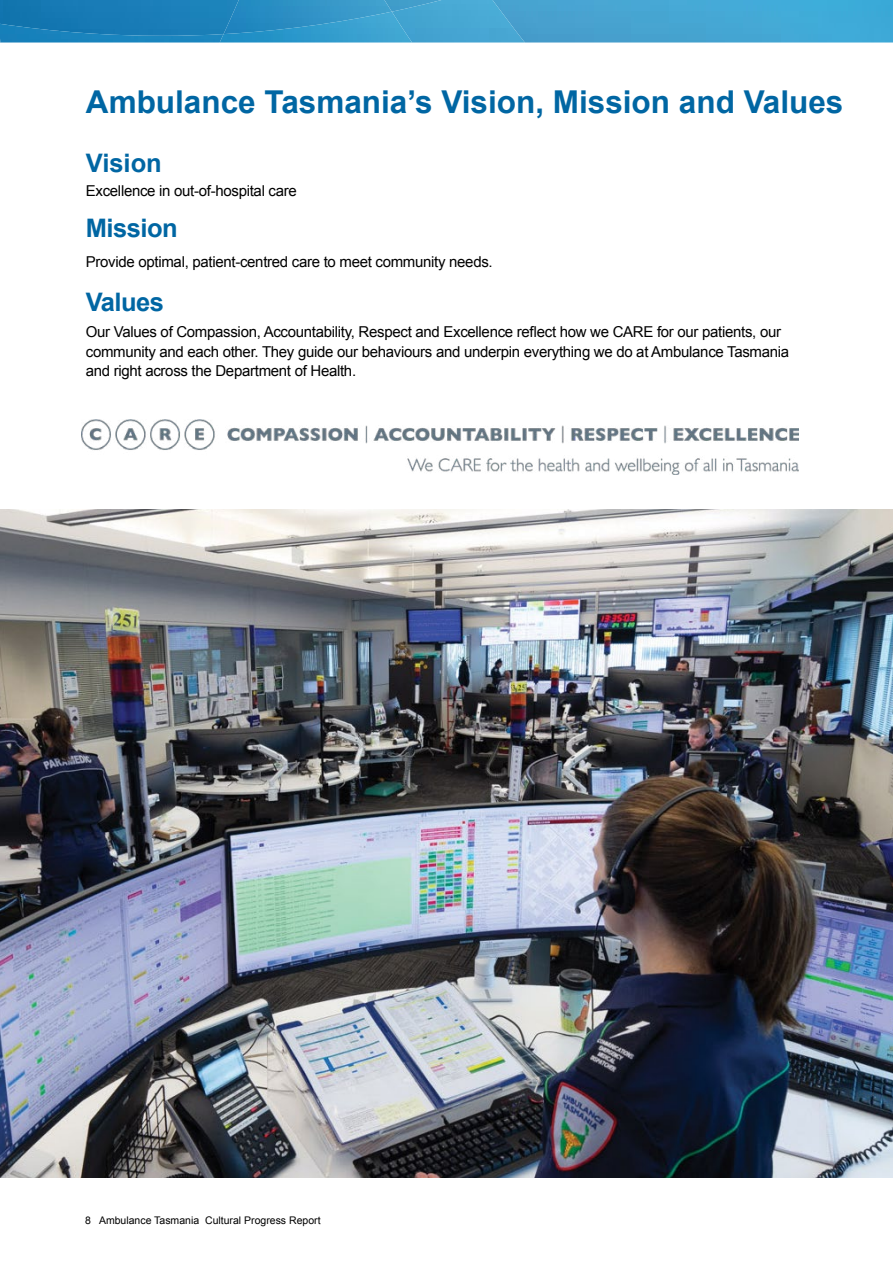
<style>
.page{position:relative;width:893px;height:1263px;background:#fff}
.page>*{position:absolute;margin:0;border:0;box-sizing:border-box;transform-origin:0 0}
.t1{font:700 31.5px "Arial";color:#0066a3}
.t2{font:700 25.5px "Arial";letter-spacing:-.02em;color:#0066a3}
.t3{font:15px/19.5px "Arial";letter-spacing:-.02em;color:#000}
.t4{font:10.5px "Arial";color:#000}
</style>
<div class="page">
<img style="left:525px;top:0;width:368px;height:43px">
<img style="left:248px;top:0;width:144px;height:12px">
<img style="left:392px;top:0;width:133px;height:43px">
<img style="left:224px;top:12px;width:188px;height:31px">
<img style="left:0;top:0;width:248px;height:36px">
<img style="left:1px;top:24px;width:223px;height:19px">
<svg style="left:0;top:20px;width:1px;height:23px"></svg>
<img style="left:0;top:509px;width:893px;height:669px">
<img style="left:82px;top:419px;width:717px;height:55px">
<h1 class="t1" style="left:86px;top:81px;width:759px">Ambulance Tasmania’s Vision, Mission and Values</h1>
<h2 class="t2" style="left:86px;top:146px;width:78px">Vision</h2>
<p class="t3" style="left:86px;top:181px;width:213px">Excellence in out-of-hospital care</p>
<h2 class="t2" style="left:86px;top:211px;width:93px">Mission</h2>
<p class="t3" style="left:86px;top:252px;width:408px">Provide optimal, patient-centred care to meet community needs.</p>
<h2 class="t2" style="left:86px;top:285px;width:80px">Values</h2>
<p class="t3" style="left:86px;top:322px;width:705px">Our Values of Compassion, Accountability, Respect and Excellence reflect how we CARE for our patients, our community and each other. They guide our behaviours and underpin everything we do at Ambulance Tasmania and right across the Department of Health.</p>
<p class="t4" style="left:85px;top:1213px;width:237px">8 Ambulance Tasmania Cultural Progress Report</p>
</div>
